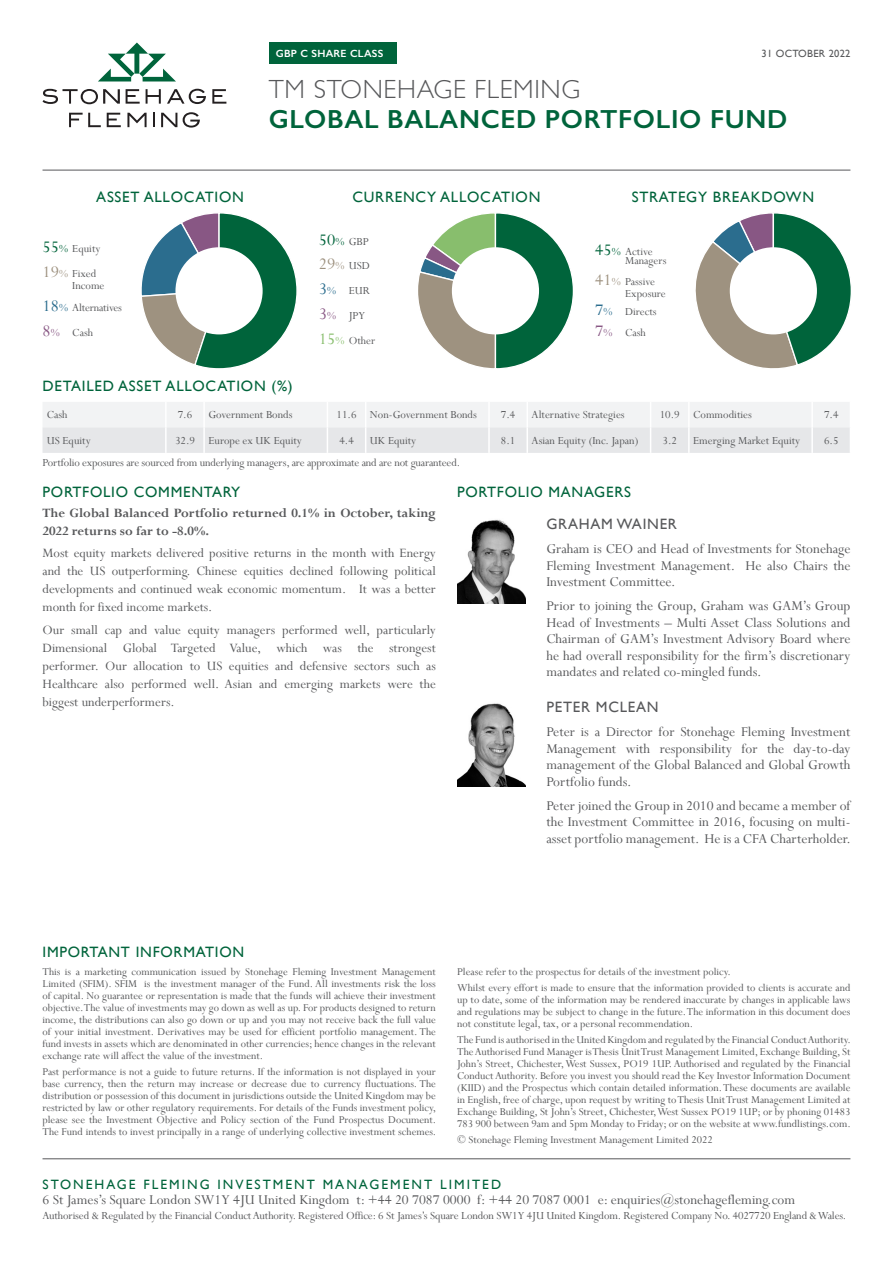
<style>
.page{position:relative;width:893px;height:1263px;background:#fff}
.page>*{position:absolute;margin:0;border:0;box-sizing:border-box;transform-origin:0 0}
.t1{font:600 26.25px "Gill Sans";letter-spacing:.025em;color:#00643b}
.t2{font:300 26.25px "Gill Sans";letter-spacing:.025em;color:#57585a}
.t3{font:15px/16.5px "Perpetua";color:#57585a;text-align:justify}
.t4{font:15px "Gill Sans";letter-spacing:.05em;color:#00643b}
.t5{font:15px "Gill Sans";letter-spacing:.05em;color:#57585a}
.t6{font:14.25px/18px "Perpetua";color:#57585a;text-align:justify}
.t7{font:700 14.25px/18px "Perpetua";color:#57585a}
.t8{font:13.5px "Gill Sans";letter-spacing:.15em;color:#00643b}
.t9{font:12px/24.8px "Perpetua";letter-spacing:-.01em;color:#57585a}
.t10{font:11.7px/12px "Perpetua";color:#57585a;text-align:justify}
.t11{font:600 10.5px "Gill Sans";letter-spacing:.025em;color:#fff}
.t12{font:10.5px "Gill Sans";letter-spacing:.025em;color:#57585a}
.s1{font-size:18px;color:#00643b}
.s2{color:#00643b}
.s3{font-size:18px;color:#9e9280}
.s4{color:#9e9280}
.s5{font-size:18px;color:#2b6d8e}
.s6{color:#2b6d8e}
.s7{font-size:18px;color:#885784}
.s8{color:#885784}
.s9{font-size:18px;color:#88be6d}
.s10{color:#88be6d}
</style>
<div class="page">
<img style="left:457px;top:703px;width:68px;height:84px">
<img style="left:457px;top:519px;width:68px;height:85px">
<svg style="left:127px;top:113px;width:20px;height:14px"></svg>
<svg style="left:126px;top:89px;width:14px;height:15px"></svg>
<svg style="left:146px;top:89px;width:15px;height:15px"></svg>
<svg style="left:167px;top:89px;width:39px;height:15px"></svg>
<svg style="left:212px;top:89px;width:14px;height:15px"></svg>
<svg style="left:43px;top:89px;width:77px;height:15px"></svg>
<svg style="left:98px;top:43px;width:78px;height:38px"></svg>
<svg style="left:161px;top:113px;width:16px;height:14px"></svg>
<svg style="left:69px;top:113px;width:32px;height:14px"></svg>
<svg style="left:107px;top:113px;width:14px;height:14px"></svg>
<svg style="left:153px;top:113px;width:2px;height:14px"></svg>
<svg style="left:183px;top:112px;width:17px;height:16px"></svg>
<div style="left:269px;top:43px;width:127px;height:21px;background:#00643b"></div>
<hr style="left:43px;top:170px;width:807px;height:1px;background:#57585a">
<hr style="left:43px;top:1158px;width:807px;height:1px;background:#57585a">
<svg style="left:695px;top:213px;width:156px;height:156px"></svg>
<div style="left:730px;top:247px;width:87px;height:87px;background:#fff;border-radius:50%"></div>
<svg style="left:418px;top:213px;width:155px;height:156px"></svg>
<svg style="left:141px;top:213px;width:156px;height:156px"></svg>
<div style="left:175px;top:247px;width:88px;height:87px;background:#fff;border-radius:50%"></div>
<div style="left:452px;top:247px;width:87px;height:87px;background:#fff;border-radius:50%"></div>
<svg style="left:43px;top:402px;width:807px;height:51px"></svg>
<p class="t11" style="left:276px;top:47px;width:109px">GBP C SHARE CLASS</p>
<p class="t12" style="left:762px;top:47px;width:90px">31 OCTOBER 2022</p>
<h1 class="t2" style="left:269px;top:68px;width:313px">TM STONEHAGE FLEMING</h1>
<h1 class="t1" style="left:269px;top:103px;width:520px">GLOBAL BALANCED PORTFOLIO FUND</h1>
<p class="t4" style="left:96px;top:188px;width:149px">ASSET ALLOCATION</p>
<p class="t4" style="left:353px;top:188px;width:189px">CURRENCY ALLOCATION</p>
<p class="t4" style="left:632px;top:188px;width:184px">STRATEGY BREAKDOWN</p>
<p class="t9" style="left:43px;top:236px;width:60px"><span class="s1">55</span><span class="s2">%</span> Equity<br><span class="s3">19</span><span class="s4">%</span> Fixed</p>
<p class="t9" style="left:43px;top:274px;width:81px;line-height:22.5px;text-indent:30px">Income<br><span class="s5">18</span><span class="s6">%</span> Alternatives</p>
<p class="t9" style="left:43px;top:320px;width:52px"><span class="s7">8</span><span class="s8">%</span> Cash</p>
<p class="t4" style="left:43px;top:377px;width:252px">DETAILED ASSET ALLOCATION (%)</p>
<p class="t9" style="left:319px;top:228px;width:51px"><span class="s1">50</span><span class="s2">%</span> GBP</p>
<p class="t9" style="left:319px;top:278px;width:53px"><span class="s5">3</span><span class="s6">%</span> EUR</p>
<p class="t9" style="left:319px;top:253px;width:52px"><span class="s3">29</span><span class="s4">%</span> USD</p>
<p class="t9" style="left:319px;top:303px;width:58px"><span class="s7">3</span><span class="s8">%</span> JPY<br><span class="s9">15</span><span class="s10">%</span> Other</p>
<p class="t9" style="left:625px;top:247px;width:43px;line-height:9px;text-indent:-30px"><span class="s1">45</span><span class="s2">%</span> Active<br>Managers</p>
<p class="t9" style="left:625px;top:275px;width:42px;line-height:12px;text-indent:-30px"><span class="s3">41</span><span class="s4">%</span> Passive<br>Exposure</p>
<p class="t9" style="left:595px;top:301px;width:63px;line-height:20.7px"><span class="s5">7</span><span class="s6">%</span> Directs<br><span class="s7">7</span><span class="s8">%</span> Cash</p>
<p class="t9" style="left:47px;top:402px;width:22px">Cash</p>
<p class="t9" style="left:178px;top:402px;width:16px">7.6</p>
<p class="t9" style="left:208px;top:402px;width:86px">Government Bonds</p>
<p class="t9" style="left:337px;top:402px;width:142px">11.6 Non-Government Bonds</p>
<p class="t9" style="left:501px;top:402px;width:16px">7.4</p>
<p class="t9" style="left:532px;top:402px;width:95px">Alternative Strategies</p>
<p class="t9" style="left:660px;top:402px;width:94px">10.9 Commodities</p>
<p class="t9" style="left:824px;top:402px;width:16px">7.4</p>
<p class="t9" style="left:47px;top:428px;width:45px">US Equity</p>
<p class="t9" style="left:175px;top:428px;width:128px">32.9 Europe ex UK Equity</p>
<p class="t9" style="left:339px;top:428px;width:16px">4.4</p>
<p class="t9" style="left:370px;top:428px;width:48px">UK Equity</p>
<p class="t9" style="left:501px;top:428px;width:16px">8.1</p>
<p class="t9" style="left:532px;top:428px;width:108px">Asian Equity (Inc. Japan)</p>
<p class="t9" style="left:662px;top:428px;width:16px">3.2</p>
<p class="t9" style="left:693px;top:428px;width:109px">Emerging Market Equity</p>
<p class="t9" style="left:824px;top:428px;width:16px">6.5</p>
<p class="t9" style="left:43px;top:450px;width:419px">Portfolio exposures are sourced from underlying managers, are approximate and are not guaranteed.</p>
<p class="t4" style="left:43px;top:483px;width:199px">PORTFOLIO COMMENTARY</p>
<p class="t4" style="left:457px;top:483px;width:175px">PORTFOLIO MANAGERS</p>
<p class="t7" style="left:43px;top:504px;width:395px">The Global Balanced Portfolio returned 0.1% in October, taking<br>2022 returns so far to -8.0%.</p>
<p class="t6" style="left:43px;top:544px;width:395px">Most equity markets delivered positive returns in the month with Energy and the US outperforming. Chinese equities declined following political developments and continued weak economic momentum. It was a better month for fixed income markets.</p>
<p class="t6" style="left:43px;top:620px;width:395px">Our small cap and value equity managers performed well, particularly Dimensional Global Targeted Value, which was the strongest performer. Our allocation to US equities and defensive sectors such as Healthcare also performed well. Asian and emerging markets were the biggest underperformers.</p>
<p class="t5" style="left:546px;top:515px;width:132px">GRAHAM WAINER</p>
<p class="t3" style="left:546px;top:540px;width:306px">Graham is CEO and Head of Investments for Stonehage Fleming Investment Management. He also Chairs the Investment Committee.</p>
<p class="t3" style="left:546px;top:597px;width:306px">Prior to joining the Group, Graham was GAM’s Group Head of Investments – Multi Asset Class Solutions and Chairman of GAM’s Investment Advisory Board where he had overall responsibility for the firm’s discretionary mandates and related co-mingled funds.</p>
<p class="t5" style="left:546px;top:698px;width:114px">PETER MCLEAN</p>
<p class="t3" style="left:546px;top:723px;width:306px">Peter is a Director for Stonehage Fleming Investment Management with responsibility for the day-to-day management of the Global Balanced and Global Growth Portfolio funds.</p>
<p class="t3" style="left:546px;top:797px;width:306px">Peter joined the Group in 2010 and became a member of the Investment Committee in 2016, focusing on multi&shy;asset portfolio management. He is a CFA Charterholder.</p>
<p class="t4" style="left:43px;top:943px;width:203px">IMPORTANT INFORMATION</p>
<p class="t10" style="left:43px;top:965px;width:395px">This is a marketing communication issued by Stonehage Fleming Investment Management Limited (SFIM). SFIM is the investment manager of the Fund. All investments risk the loss of capital. No guarantee or representation is made that the funds will achieve their investment objective. The value of investments may go down as well as up. For products designed to return income, the distributions can also go down or up and you may not receive back the full value of your initial investment. Derivatives may be used for efficient portfolio management. The fund invests in assets which are denominated in other currencies; hence changes in the relevant exchange rate will affect the value of the investment.</p>
<p class="t10" style="left:43px;top:1065px;width:395px">Past performance is not a guide to future returns. If the information is not displayed in your base currency, then the return may increase or decrease due to currency fluctuations. The distribution or possession of this document in jurisdictions outside the United Kingdom may be restricted by law or other regulatory requirements. For details of the Funds investment policy, please see the Investment Objective and Policy section of the Fund Prospectus Document.<br>The Fund intends to invest principally in a range of underlying collective investment schemes.</p>
<p class="t10" style="left:457px;top:963px;width:395px;line-height:16.2px">Please refer to the prospectus for details of the investment policy.<br>Whilst every effort is made to ensure that the information provided to clients is accurate and</p>
<p class="t10" style="left:457px;top:993px;width:395px">up to date, some of the information may be rendered inaccurate by changes in applicable laws and regulations may be subject to change in the future. The information in this document does not constitute legal, tax, or a personal recommendation.</p>
<p class="t10" style="left:457px;top:1033px;width:395px">The Fund is authorised in the United Kingdom and regulated by the Financial Conduct Authority.<br>The Authorised Fund Manager is Thesis Unit Trust Management Limited, Exchange Building, St John’s Street, Chichester, West Sussex, PO19 1UP. Authorised and regulated by the Financial Conduct Authority. Before you invest you should read the Key Investor Information Document (KIID) and the Prospectus which contain detailed information. These documents are available in English, free of charge, upon request by writing to Thesis Unit Trust Management Limited at Exchange Building, St John’s Street, Chichester, West Sussex PO19 1UP; or by phoning 01483<br>783 900 between 9am and 5pm Monday to Friday; or on the website at www.fundlistings.com.</p>
<p class="t10" style="left:457px;top:1134px;width:257px">© Stonehage Fleming Investment Management Limited 2022</p>
<p class="t8" style="left:43px;top:1177px;width:460px">STONEHAGE FLEMING INVESTMENT MANAGEMENT LIMITED</p>
<p class="t3" style="left:43px;top:1191px;width:754px">6 St James’s Square London SW1Y 4JU United Kingdom t: +44 20 7087 0000 f: +44 20 7087 0001 e: enquiries@stonehagefleming.com</p>
<p class="t9" style="left:43px;top:1203px;width:805px">Authorised &amp; Regulated by the Financial Conduct Authority. Registered Office: 6 St James’s Square London SW1Y 4JU United Kingdom. Registered Company No. 4027720 England &amp; Wales.</p>
</div>
